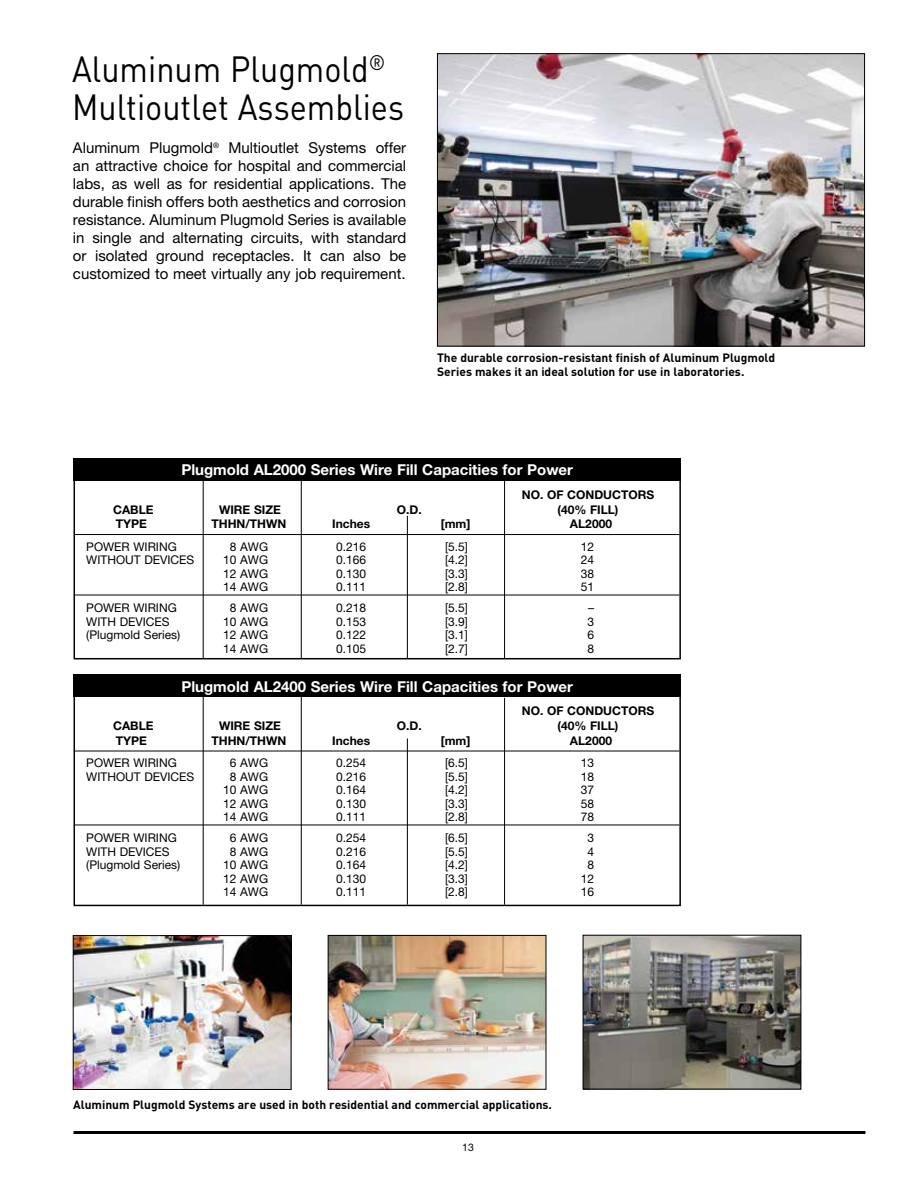
<style>
.page{position:relative;width:918px;height:1188px;background:#fff}
.page>*{position:absolute;margin:0;border:0;box-sizing:border-box;transform-origin:0 0}
.t1{font:36px/39px "DIN Pro";color:#000;scale:.9 1}
.t2{font:15px/18px "Helvetica Neue";color:#000;text-align:justify}
.t3{font:700 15px "Helvetica Neue";color:#fff}
.t4{font:12px "Helvetica Neue";color:#000}
.t5{font:700 12px/13.5px "DIN Pro";color:#000}
.t6{font:700 12px "Helvetica Neue";color:#000}
.t7{font:10.5px "Helvetica Neue";color:#000}
</style>
<div class="page">
<hr style="left:74px;top:1131px;width:791px;height:3px;background:#000">
<img style="left:439px;top:55px;width:424px;height:290px">
<div style="left:437px;top:53px;width:428px;height:294px;border:1px solid #000"></div>
<img style="left:75px;top:937px;width:214px;height:151px">
<div style="left:73px;top:935px;width:218px;height:155px;border:1px solid #000"></div>
<img style="left:330px;top:937px;width:214px;height:151px">
<div style="left:328px;top:935px;width:218px;height:155px;border:1px solid #000"></div>
<img style="left:585px;top:937px;width:214px;height:150px">
<div style="left:583px;top:935px;width:218px;height:154px;border:1px solid #000"></div>
<hr style="left:75px;top:534px;width:604px;height:1px;background:#000">
<hr style="left:75px;top:595px;width:604px;height:1px;background:#000">
<div style="left:74px;top:476px;width:607px;height:183px;border:2px solid #000"></div>
<hr style="left:504px;top:481px;width:1px;height:178px;background:#000">
<hr style="left:407px;top:516px;width:1px;height:143px;background:#000">
<hr style="left:203px;top:477px;width:1px;height:182px;background:#000">
<hr style="left:301px;top:478px;width:1px;height:181px;background:#000">
<div style="left:74px;top:458px;width:607px;height:23px;background:#000"></div>
<hr style="left:75px;top:751px;width:604px;height:1px;background:#000">
<hr style="left:75px;top:825px;width:604px;height:1px;background:#000">
<div style="left:74px;top:692px;width:607px;height:214px;border:2px solid #000"></div>
<hr style="left:504px;top:698px;width:1px;height:207px;background:#000">
<hr style="left:407px;top:738px;width:1px;height:167px;background:#000">
<hr style="left:203px;top:694px;width:1px;height:211px;background:#000">
<hr style="left:301px;top:695px;width:1px;height:210px;background:#000">
<div style="left:74px;top:675px;width:607px;height:22px;background:#000"></div>
<h1 class="t1" style="left:72px;top:48px;width:370px">Aluminum Plugmold<sup>®<br></sup>Multioutlet Assemblies</h1>
<p class="t2" style="left:73px;top:139px;width:335px">Aluminum Plugmold<sup>®</sup> Multioutlet Systems offer an attractive choice for hospital and commercial labs, as well as for residential applications. The durable finish offers both aesthetics and corrosion resistance. Aluminum Plugmold Series is available in single and alternating circuits, with standard or isolated ground receptacles. It can also be customized to meet virtually any job requirement.</p>
<p class="t5" style="left:437px;top:351px;width:340px">The durable corrosion-resistant finish of Aluminum Plugmold<br>Series makes it an ideal solution for use in laboratories.</p>
<p class="t3" style="left:181px;top:461px;width:393px">Plugmold AL2000 Series Wire Fill Capacities for Power</p>
<p class="t6" style="left:522px;top:487px;width:134px">NO. OF CONDUCTORS</p>
<p class="t6" style="left:113px;top:502px;width:42px">CABLE</p>
<p class="t6" style="left:219px;top:502px;width:63px">WIRE SIZE</p>
<p class="t6" style="left:397px;top:502px;width:26px">O.D.</p>
<p class="t6" style="left:558px;top:502px;width:63px">(40% FILL)</p>
<p class="t6" style="left:116px;top:516px;width:33px">TYPE</p>
<p class="t6" style="left:211px;top:516px;width:76px">THHN/THWN</p>
<p class="t6" style="left:332px;top:516px;width:39px">Inches</p>
<p class="t6" style="left:441px;top:516px;width:31px">[mm]</p>
<p class="t6" style="left:570px;top:516px;width:44px">AL2000</p>
<p class="t4" style="left:86px;top:539px;width:92px">POWER WIRING</p>
<p class="t4" style="left:230px;top:539px;width:40px">8 AWG</p>
<p class="t4" style="left:336px;top:539px;width:32px">0.216</p>
<p class="t4" style="left:445px;top:539px;width:24px">[5.5]</p>
<p class="t4" style="left:581px;top:539px;width:15px">12</p>
<p class="t4" style="left:86px;top:553px;width:110px">WITHOUT DEVICES</p>
<p class="t4" style="left:223px;top:553px;width:47px">10 AWG</p>
<p class="t4" style="left:336px;top:553px;width:32px">0.166</p>
<p class="t4" style="left:445px;top:553px;width:24px">[4.2]</p>
<p class="t4" style="left:581px;top:553px;width:15px">24</p>
<p class="t4" style="left:223px;top:566px;width:47px">12 AWG</p>
<p class="t4" style="left:336px;top:566px;width:32px">0.130</p>
<p class="t4" style="left:445px;top:566px;width:24px">[3.3]</p>
<p class="t4" style="left:581px;top:566px;width:15px">38</p>
<p class="t4" style="left:223px;top:580px;width:47px">14 AWG</p>
<p class="t4" style="left:336px;top:580px;width:32px">0.111</p>
<p class="t4" style="left:445px;top:580px;width:24px">[2.8]</p>
<p class="t4" style="left:581px;top:580px;width:15px">51</p>
<p class="t4" style="left:86px;top:601px;width:92px">POWER WIRING</p>
<p class="t4" style="left:230px;top:601px;width:40px">8 AWG</p>
<p class="t4" style="left:336px;top:601px;width:32px">0.218</p>
<p class="t4" style="left:445px;top:601px;width:24px">[5.5]</p>
<p class="t4" style="left:588px;top:601px;width:7px">–</p>
<p class="t4" style="left:86px;top:614px;width:85px">WITH DEVICES</p>
<p class="t4" style="left:223px;top:614px;width:47px">10 AWG</p>
<p class="t4" style="left:336px;top:614px;width:32px">0.153</p>
<p class="t4" style="left:445px;top:614px;width:24px">[3.9]</p>
<p class="t4" style="left:587px;top:614px;width:8px">3</p>
<p class="t4" style="left:86px;top:628px;width:96px">(Plugmold Series)</p>
<p class="t4" style="left:223px;top:628px;width:47px">12 AWG</p>
<p class="t4" style="left:336px;top:628px;width:32px">0.122</p>
<p class="t4" style="left:445px;top:628px;width:24px">[3.1]</p>
<p class="t4" style="left:587px;top:628px;width:8px">6</p>
<p class="t4" style="left:223px;top:641px;width:47px">14 AWG</p>
<p class="t4" style="left:336px;top:641px;width:32px">0.105</p>
<p class="t4" style="left:445px;top:641px;width:24px">[2.7]</p>
<p class="t4" style="left:587px;top:641px;width:8px">8</p>
<p class="t3" style="left:181px;top:677px;width:393px">Plugmold AL2400 Series Wire Fill Capacities for Power</p>
<p class="t6" style="left:522px;top:704px;width:134px">NO. OF CONDUCTORS</p>
<p class="t6" style="left:113px;top:718px;width:42px">CABLE</p>
<p class="t6" style="left:219px;top:718px;width:63px">WIRE SIZE</p>
<p class="t6" style="left:397px;top:718px;width:26px">O.D.</p>
<p class="t6" style="left:558px;top:718px;width:63px">(40% FILL)</p>
<p class="t6" style="left:116px;top:733px;width:33px">TYPE</p>
<p class="t6" style="left:211px;top:733px;width:76px">THHN/THWN</p>
<p class="t6" style="left:332px;top:733px;width:39px">Inches</p>
<p class="t6" style="left:441px;top:733px;width:31px">[mm]</p>
<p class="t6" style="left:570px;top:733px;width:44px">AL2000</p>
<p class="t4" style="left:86px;top:756px;width:92px">POWER WIRING</p>
<p class="t4" style="left:230px;top:756px;width:40px">6 AWG</p>
<p class="t4" style="left:336px;top:756px;width:32px">0.254</p>
<p class="t4" style="left:445px;top:756px;width:24px">[6.5]</p>
<p class="t4" style="left:581px;top:756px;width:15px">13</p>
<p class="t4" style="left:86px;top:769px;width:110px">WITHOUT DEVICES</p>
<p class="t4" style="left:230px;top:769px;width:40px">8 AWG</p>
<p class="t4" style="left:336px;top:769px;width:32px">0.216</p>
<p class="t4" style="left:445px;top:769px;width:24px">[5.5]</p>
<p class="t4" style="left:581px;top:769px;width:15px">18</p>
<p class="t4" style="left:223px;top:783px;width:47px">10 AWG</p>
<p class="t4" style="left:336px;top:783px;width:32px">0.164</p>
<p class="t4" style="left:445px;top:783px;width:24px">[4.2]</p>
<p class="t4" style="left:581px;top:783px;width:15px">37</p>
<p class="t4" style="left:223px;top:796px;width:47px">12 AWG</p>
<p class="t4" style="left:336px;top:796px;width:32px">0.130</p>
<p class="t4" style="left:445px;top:796px;width:24px">[3.3]</p>
<p class="t4" style="left:581px;top:796px;width:15px">58</p>
<p class="t4" style="left:223px;top:810px;width:47px">14 AWG</p>
<p class="t4" style="left:336px;top:810px;width:32px">0.111</p>
<p class="t4" style="left:445px;top:810px;width:24px">[2.8]</p>
<p class="t4" style="left:581px;top:810px;width:15px">78</p>
<p class="t4" style="left:86px;top:831px;width:92px">POWER WIRING</p>
<p class="t4" style="left:230px;top:831px;width:40px">6 AWG</p>
<p class="t4" style="left:336px;top:831px;width:32px">0.254</p>
<p class="t4" style="left:445px;top:831px;width:24px">[6.5]</p>
<p class="t4" style="left:587px;top:831px;width:8px">3</p>
<p class="t4" style="left:86px;top:844px;width:85px">WITH DEVICES</p>
<p class="t4" style="left:230px;top:844px;width:40px">8 AWG</p>
<p class="t4" style="left:336px;top:844px;width:32px">0.216</p>
<p class="t4" style="left:445px;top:844px;width:24px">[5.5]</p>
<p class="t4" style="left:587px;top:844px;width:8px">4</p>
<p class="t4" style="left:86px;top:858px;width:96px">(Plugmold Series)</p>
<p class="t4" style="left:223px;top:858px;width:47px">10 AWG</p>
<p class="t4" style="left:336px;top:858px;width:32px">0.164</p>
<p class="t4" style="left:445px;top:858px;width:24px">[4.2]</p>
<p class="t4" style="left:587px;top:858px;width:8px">8</p>
<p class="t4" style="left:223px;top:871px;width:47px">12 AWG</p>
<p class="t4" style="left:336px;top:871px;width:32px">0.130</p>
<p class="t4" style="left:445px;top:871px;width:24px">[3.3]</p>
<p class="t4" style="left:581px;top:871px;width:15px">12</p>
<p class="t4" style="left:223px;top:885px;width:47px">14 AWG</p>
<p class="t4" style="left:336px;top:885px;width:32px">0.111</p>
<p class="t4" style="left:445px;top:885px;width:24px">[2.8]</p>
<p class="t4" style="left:581px;top:885px;width:15px">16</p>
<p class="t5" style="left:73px;top:1098px;width:480px">Aluminum Plugmold Systems are used in both residential and commercial applications.</p>
<p class="t7" style="left:462px;top:1141px;width:13px">13</p>
</div>
